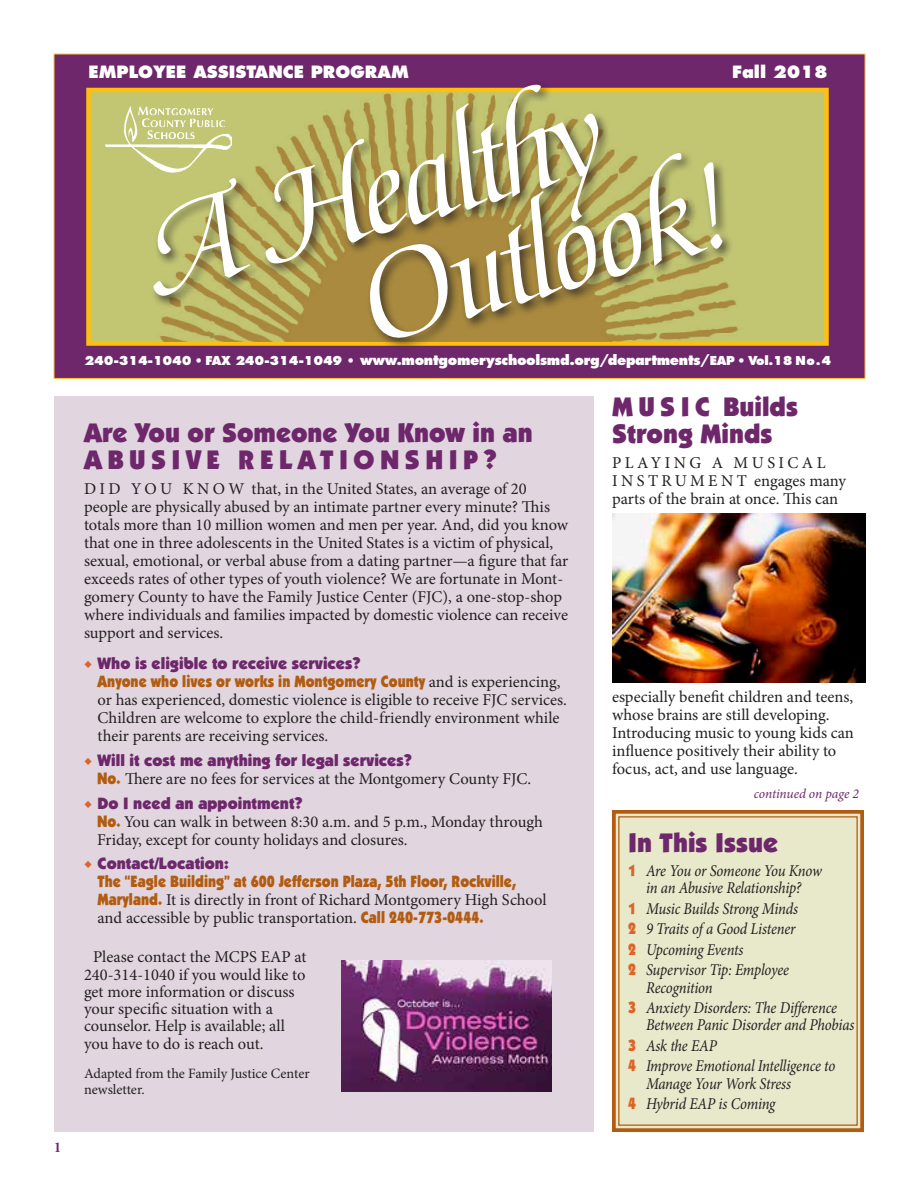
<style>
.page{position:relative;width:918px;height:1188px;background:#fff}
.page>*{position:absolute;margin:0;border:0;box-sizing:border-box;transform-origin:0 0}
.t1{font:135px "Medici Script LT Std";color:#fff}
.Headline{font:900 27px/27px "ITC Kabel Std";color:#6d276a}
.Body_text{font:16.5px/18px "Minion Pro";color:#231f20}
.Indent_text{font:16.5px/17.5px "Minion Pro";color:#231f20}
.Contents{font:italic 16.5px/17.2px "Minion Pro";letter-spacing:-.015em;color:#231f20;scale:.89 1}
.t2{font:900 16.5px "ITC Kabel Std";color:#6d276a}
.t3{font:800 16.5px "Futura Std";color:#fff}
.Headline-2{font:700 condensed 15px "Minion Pro";color:#6d276a}
.WrittenAdapted_End_T{font:14.25px/15.8px "Minion Pro";letter-spacing:-.005em;color:#231f20}
.continued_right{font:italic 13.5px "Minion Pro";letter-spacing:-.01em;color:#6d276a}
.Headline-3{font:800 12px "Futura Std";letter-spacing:-.025em;color:#fff}
.s1{font-size:13.5px}
.s2{font-family:"Minion Pro";font-weight:400;font-size:18px;color:#de6327}
.s3{font-family:"ITC Kabel Std";font-weight:900;color:#b25c11}
.s4{font-size:18px;color:#de6327}
.s5{font-family:"ITC Kabel Std";font-weight:900;color:#6d276a}
.s6{font-family:"ITC Kabel Std";font-weight:900;font-style:normal;color:#de6327}
</style>
<div class="page">
<div style="left:54px;top:396px;width:540px;height:736px;background:#e1d6e0"></div>
<img style="left:341px;top:960px;width:211px;height:132px">
<img style="left:612px;top:514px;width:253px;height:169px">
<div style="left:54px;top:54px;width:811px;height:324px;background:#6d276a"></div>
<div style="left:86px;top:88px;width:743px;height:258px;background:#c2c673;border:4px solid #fec00f"></div>
<div style="left:150px;top:81px;width:585px;height:270px;background:#231f20;opacity:.74"></div>
<img style="left:105px;top:105px;width:127px;height:68px">
<div style="left:612px;top:810px;width:252px;height:322px;background:#e7e9ca"></div>
<div style="left:618px;top:816px;width:240px;height:310px;border:1px solid #b25c11"></div>
<p class="Headline-2" style="left:54px;top:1137px;width:8px">1</p>
<p class="t3" style="left:88px;top:61px;width:322px">EMPLOYEE ASSISTANCE PROGRAM</p>
<p class="t3" style="left:732px;top:61px;width:97px">Fall 2018</p>
<p class="t1" style="left:124px;top:184px;width:474px;rotate:-16deg">A Healthy</p>
<p class="t1" style="left:339px;top:232px;width:384px;rotate:-16deg">Outlook!</p>
<p class="Headline-3" style="left:85px;top:353px;width:748px">240-314-1040 • FAX 240-314-1049 • <span class="s1">www.montgomeryschoolsmd.org/departments/</span>EAP • Vol.18 No.4</p>
<p class="Headline" style="left:84px;top:419px;width:450px">Are You or Someone You Know in an<br>ABUSIVE RELATIONSHIP?</p>
<p class="Body_text" style="left:84px;top:480px;width:486px">D I D Y O U K N O W that, in the United States, an average of 20 people are physically abused by an intimate partner every minute? This totals more than 10 million women and men per year. And, did you know that one in three adolescents in the United States is a victim of physical, sexual, emotional, or verbal abuse from a dating partner—a figure that far exceeds rates of other types of youth violence? We are fortunate in Mont&shy;gomery County to have the Family Justice Center (FJC), a one-stop-shop where individuals and families impacted by domestic violence can receive support and services.</p>
<p class="t2" style="left:84px;top:653px;width:278px"><span class="s2">◆</span> Who is eligible to receive services?</p>
<p class="Indent_text" style="left:98px;top:673px;width:471px;line-height:18px"><span class="s3">Anyone who lives or works in Montgomery County</span> and is experiencing, or has experienced, domestic violence is eligible to receive FJC services.<br>Children are welcome to explore the child-friendly environment while their parents are receiving services.</p>
<p class="t2" style="left:84px;top:750px;width:329px"><span class="s2">◆</span> Will it cost me anything for legal services?</p>
<p class="Indent_text" style="left:97px;top:770px;width:436px"><span class="s3">No.</span> There are no fees for services at the Montgomery County FJC.</p>
<p class="t2" style="left:84px;top:793px;width:220px"><span class="s2">◆</span> Do I need an appointment?</p>
<p class="Indent_text" style="left:97px;top:813px;width:448px;line-height:18px"><span class="s3">No.</span> You can walk in between 8:30 a.m. and 5 p.m., Monday through<br>Friday, except for county holidays and closures.</p>
<p class="Body_text" style="left:98px;top:855px;width:451px;text-indent:-14px"><span class="s4">◆</span> <span class="s5">Contact/Location:<br></span><span class="s3">The “Eagle Building” at 600 Jefferson Plaza, 5th Floor, Rockville, Maryland.</span> It is directly in front of Richard Montgomery High School and accessible by public transportation. <span class="s3">Call 240-773-0444.</span></p>
<p class="Indent_text" style="left:84px;top:948px;width:224px;text-indent:9px">Please contact the MCPS EAP at<br>240-314-1040 if you would like to get more information or discuss your specific situation with a counselor. Help is available; all you have to do is reach out.</p>
<p class="WrittenAdapted_End_T" style="left:84px;top:1066px;width:227px">Adapted from the Family Justice Center newsletter.</p>
<p class="Headline" style="left:612px;top:393px;width:188px">M U S I C Builds<br>Strong Minds</p>
<p class="Body_text" style="left:612px;top:453px;width:236px">PLAYING A MUSICAL<br>INSTRUMENT engages many parts of the brain at once. This can</p>
<p class="Body_text" style="left:612px;top:687px;width:243px">especially benefit children and teens, whose brains are still developing.<br>Introducing music to young kids can influence positively their ability to focus, act, and use language.</p>
<p class="continued_right" style="left:754px;top:784px;width:107px">continued on page 2</p>
<p class="Headline" style="left:628px;top:829px;width:152px">In This Issue</p>
<p class="Contents" style="left:628px;top:862px;width:220px;text-align:center"><span class="s6">1</span> Are You or Someone You Know in an Abusive Relationship?</p>
<p class="Contents" style="left:628px;top:900px;width:193px"><span class="s6">1</span> Music Builds Strong Minds</p>
<p class="Contents" style="left:628px;top:920px;width:190px"><span class="s6">2</span> 9 Traits of a Good Listener</p>
<p class="Contents" style="left:628px;top:941px;width:131px"><span class="s6">2</span> Upcoming Events</p>
<p class="Contents" style="left:646px;top:961px;width:162px;text-indent:-18px"><span class="s6">2</span> Supervisor Tip: Employee<br>Recognition</p>
<p class="Contents" style="left:646px;top:999px;width:236px;text-indent:-18px"><span class="s6">3</span> Anxiety Disorders: The Difference<br>Between Panic Disorder and Phobias</p>
<p class="Contents" style="left:628px;top:1037px;width:102px"><span class="s6">3</span> Ask the EAP</p>
<p class="Contents" style="left:646px;top:1057px;width:214px;text-indent:-18px"><span class="s6">4</span> Improve Emotional Intelligence to<br>Manage Your Work Stress</p>
<p class="Contents" style="left:628px;top:1095px;width:167px"><span class="s6">4</span> Hybrid EAP is Coming</p>
</div>
